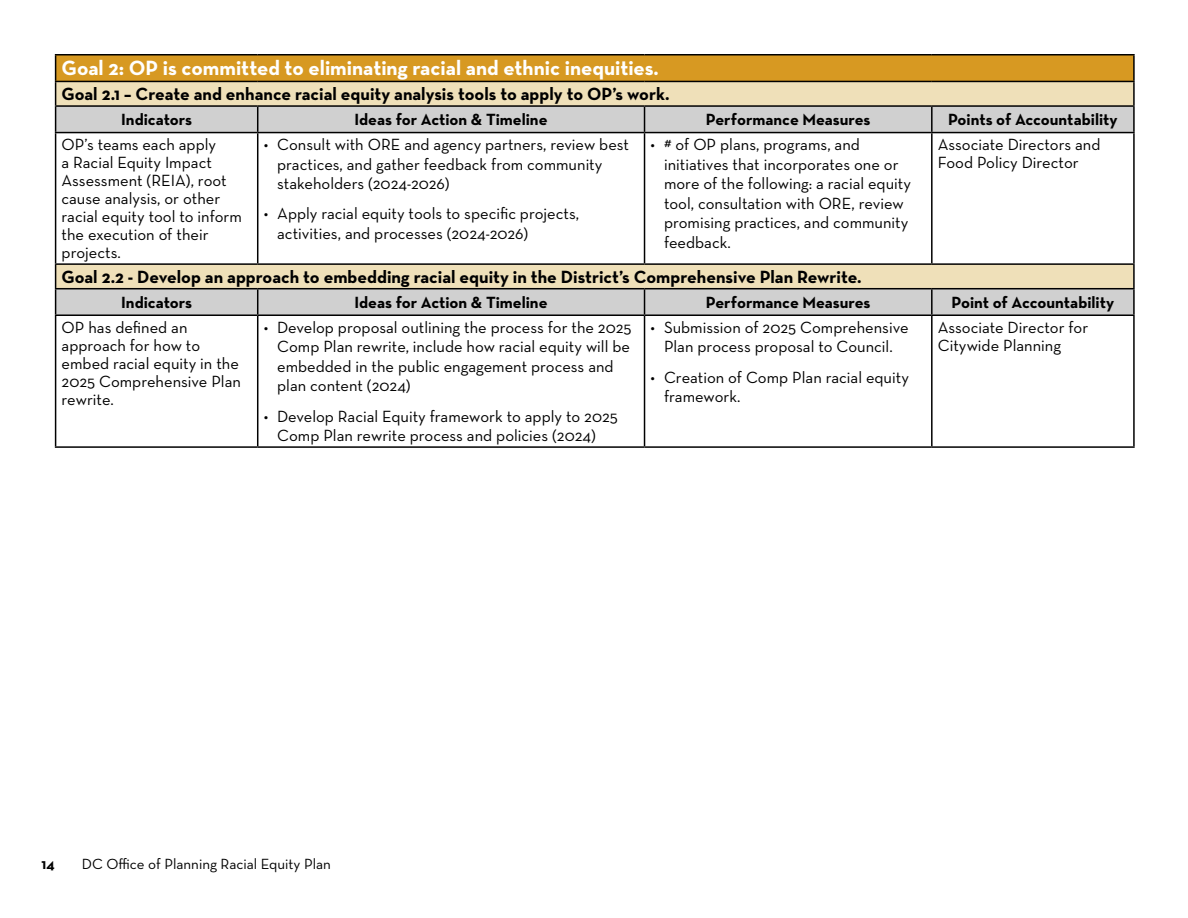
<style>
.page{position:relative;width:1188px;height:918px;background:#fff}
.page>*{position:absolute;margin:0;border:0;box-sizing:border-box;transform-origin:0 0}
.t1{font:700 21px "Neutra Text";color:#fff}
.t2{font:700 18px "Neutra Text";color:#000}
.t3{font:16.5px/19.5px "Neutra Text";color:#000}
.t4{font:700 16.5px "Neutra Text";color:#000}
.t5{font:15px "Neutra Text";color:#000}
.t6{font:700 15px "Neutra Text";color:#000}
</style>
<div class="page">
<div style="left:56px;top:55px;width:1078px;height:26px;background:#d79922"></div>
<div style="left:56px;top:82px;width:1077px;height:23px;background:#efe0b9"></div>
<svg style="left:56px;top:107px;width:1077px;height:207px"></svg>
<svg style="left:257px;top:107px;width:1px;height:25px"></svg>
<svg style="left:644px;top:107px;width:1px;height:25px"></svg>
<hr style="left:931px;top:107px;width:2px;height:25px;background:#000">
<hr style="left:1133px;top:107px;width:2px;height:25px;background:#000">
<hr style="left:55px;top:132px;width:203px;height:1px;background:#000">
<hr style="left:55px;top:133px;width:1px;height:130px;background:#000">
<hr style="left:258px;top:132px;width:387px;height:1px;background:#000">
<hr style="left:257px;top:133px;width:1px;height:130px;background:#000">
<hr style="left:645px;top:132px;width:287px;height:1px;background:#000">
<hr style="left:644px;top:133px;width:1px;height:130px;background:#000">
<hr style="left:932px;top:132px;width:203px;height:1px;background:#000">
<hr style="left:931px;top:133px;width:2px;height:130px;background:#000">
<hr style="left:1133px;top:133px;width:2px;height:130px;background:#000">
<svg style="left:257px;top:289px;width:1px;height:25px"></svg>
<svg style="left:644px;top:289px;width:1px;height:25px"></svg>
<hr style="left:931px;top:289px;width:2px;height:25px;background:#000">
<hr style="left:1133px;top:289px;width:2px;height:25px;background:#000">
<hr style="left:55px;top:314px;width:203px;height:2px;background:#000">
<hr style="left:55px;top:316px;width:1px;height:130px;background:#000">
<hr style="left:258px;top:314px;width:387px;height:2px;background:#000">
<hr style="left:257px;top:316px;width:1px;height:130px;background:#000">
<hr style="left:645px;top:314px;width:287px;height:2px;background:#000">
<hr style="left:644px;top:316px;width:1px;height:130px;background:#000">
<hr style="left:932px;top:314px;width:203px;height:2px;background:#000">
<hr style="left:931px;top:316px;width:2px;height:130px;background:#000">
<hr style="left:1133px;top:316px;width:2px;height:130px;background:#000">
<hr style="left:1133px;top:82px;width:2px;height:23px;background:#000">
<hr style="left:55px;top:105px;width:203px;height:2px;background:#000">
<hr style="left:258px;top:105px;width:387px;height:2px;background:#000">
<hr style="left:645px;top:105px;width:287px;height:2px;background:#000">
<hr style="left:932px;top:105px;width:203px;height:2px;background:#000">
<svg style="left:55px;top:265px;width:1px;height:49px"></svg>
<hr style="left:1133px;top:265px;width:2px;height:23px;background:#000">
<hr style="left:55px;top:288px;width:203px;height:1px;background:#000">
<hr style="left:258px;top:288px;width:387px;height:1px;background:#000">
<hr style="left:645px;top:288px;width:287px;height:1px;background:#000">
<hr style="left:932px;top:288px;width:203px;height:1px;background:#000">
<hr style="left:55px;top:263px;width:203px;height:2px;background:#000">
<hr style="left:258px;top:263px;width:387px;height:2px;background:#000">
<hr style="left:645px;top:263px;width:287px;height:2px;background:#000">
<hr style="left:932px;top:263px;width:203px;height:2px;background:#000">
<hr style="left:55px;top:446px;width:203px;height:2px;background:#000">
<hr style="left:258px;top:446px;width:387px;height:2px;background:#000">
<hr style="left:645px;top:446px;width:287px;height:2px;background:#000">
<hr style="left:932px;top:446px;width:203px;height:2px;background:#000">
<hr style="left:55px;top:54px;width:203px;height:2px;background:#000">
<svg style="left:55px;top:55px;width:1px;height:77px"></svg>
<hr style="left:258px;top:54px;width:387px;height:2px;background:#000">
<hr style="left:645px;top:54px;width:287px;height:2px;background:#000">
<hr style="left:932px;top:54px;width:203px;height:2px;background:#000">
<hr style="left:1133px;top:55px;width:2px;height:26px;background:#000">
<hr style="left:55px;top:81px;width:203px;height:1px;background:#000">
<hr style="left:258px;top:81px;width:387px;height:1px;background:#000">
<hr style="left:645px;top:81px;width:287px;height:1px;background:#000">
<hr style="left:932px;top:81px;width:203px;height:1px;background:#000">
<p class="t1" style="left:62px;top:55px;width:599px">Goal 2: OP is committed to eliminating racial and ethnic inequities.</p>
<p class="t2" style="left:62px;top:83px;width:609px">Goal 2.1 – Create and enhance racial equity analysis tools to apply to OP’s work.</p>
<p class="t4" style="left:121px;top:109px;width:72px">Indicators</p>
<p class="t4" style="left:355px;top:109px;width:194px">Ideas for Action &amp; Timeline</p>
<p class="t4" style="left:706px;top:109px;width:166px">Performance Measures</p>
<p class="t4" style="left:948px;top:109px;width:171px">Points of Accountability</p>
<p class="t3" style="left:62px;top:135px;width:182px;line-height:18px">OP’s teams each apply<br>a Racial Equity Impact<br>Assessment (REIA), root cause analysis, or other racial equity tool to inform the execution of their projects.</p>
<p class="t3" style="left:277px;top:134px;width:353px;text-indent:-13px">• Consult with ORE and agency partners, review best practices, and gather feedback from community stakeholders (2024-2026)</p>
<p class="t3" style="left:664px;top:134px;width:249px;text-indent:-13px">• # of OP plans, programs, and initiatives that incorporates one or more of the following: a racial equity tool, consultation with ORE, review promising practices, and community feedback.</p>
<p class="t3" style="left:938px;top:135px;width:164px;line-height:18px">Associate Directors and<br>Food Policy Director</p>
<p class="t2" style="left:62px;top:265px;width:802px">Goal 2.2 - Develop an approach to embedding racial equity in the District’s Comprehensive Plan Rewrite.</p>
<p class="t4" style="left:121px;top:292px;width:72px">Indicators</p>
<p class="t4" style="left:355px;top:292px;width:194px">Ideas for Action &amp; Timeline</p>
<p class="t4" style="left:706px;top:292px;width:166px">Performance Measures</p>
<p class="t4" style="left:952px;top:292px;width:164px">Point of Accountability</p>
<p class="t3" style="left:62px;top:318px;width:181px;line-height:18px">OP has defined an approach for how to embed racial equity in the<br>2025 Comprehensive Plan rewrite.</p>
<p class="t3" style="left:277px;top:317px;width:356px;text-indent:-13px">• Develop proposal outlining the process for the 2025<br>Comp Plan rewrite, include how racial equity will be embedded in the public engagement process and plan content (2024)</p>
<p class="t3" style="left:264px;top:406px;width:356px;text-align:center">• Develop Racial Equity framework to apply to 2025<br>Comp Plan rewrite process and policies (2024)</p>
<p class="t3" style="left:277px;top:204px;width:303px;text-indent:-13px">• Apply racial equity tools to specific projects, activities, and processes (2024-2026)</p>
<p class="t3" style="left:651px;top:317px;width:260px;text-align:center">• Submission of 2025 Comprehensive<br>Plan process proposal to Council.</p>
<p class="t3" style="left:664px;top:367px;width:246px;text-indent:-13px">• Creation of Comp Plan racial equity framework.</p>
<p class="t3" style="left:938px;top:318px;width:152px;line-height:18px">Associate Director for<br>Citywide Planning</p>
<p class="t6" style="left:42px;top:855px;width:15px">14</p>
<p class="t5" style="left:82px;top:855px;width:251px">DC Office of Planning Racial Equity Plan</p>
</div>
